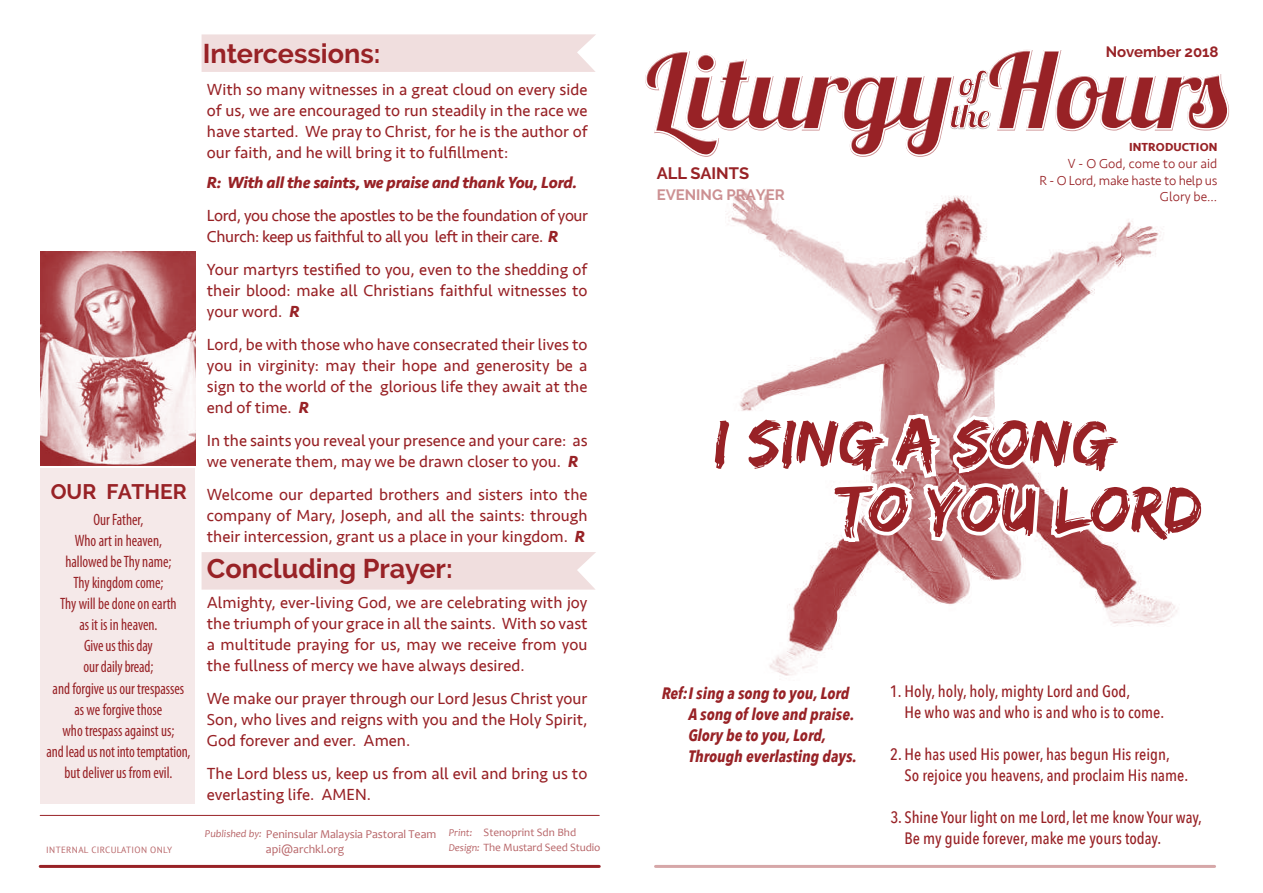
<style>
.page{position:relative;width:1263px;height:893px;background:#fff}
.page>*{position:absolute;margin:0;border:0;box-sizing:border-box;transform-origin:0 0}
.t1{font:67.5px/66.8px "Edo SZ";color:#982226}
.t2{font:700 27px "Raleway";color:#982226}
.t3{font:700 21px "Raleway";color:#982226}
.t4{font:16.5px/21px "Seravek";color:#982226;text-align:justify}
.t5{font:condensed 16.5px/21px "Myriad Pro";color:#982226;text-align:center;scale:.91 1}
.t6{font:500 16.5px/21px "Avenir Next Condensed";color:#982226}
.t7{font:16.5px/21px "Seravek";letter-spacing:-.025em;color:#982226}
.t8{font:italic 700 16.5px/21px "Avenir Next Condensed";color:#982226}
.t9{font:italic 700 16.5px "Seravek";letter-spacing:-.015em;color:#982226}
.t10{font:700 16.5px "Raleway";color:#982226}
.t11{font:700 15px "Raleway";color:#cc9092}
.t12{font:700 15px "Raleway";color:#982226}
.t13{font:300 13.5px/16.5px "Seravek";letter-spacing:-.01em;color:#982226;text-align:right}
.t14{font:12px "Candara";letter-spacing:-.01em;color:#b76467}
.t15{font:700 12px "Seravek";letter-spacing:.005em;color:#982226}
.t16{font:11.25px/15px "Candara";letter-spacing:-.01em;color:#b76467}
.t17{font:9px "PT Sans";letter-spacing:.04em;color:#b76467}
.s1{font-weight:700;font-style:italic}
.s2{font-style:italic;font-size:10.5px}
</style>
<div class="page">
<img style="left:725px;top:189px;width:452px;height:487px">
<div style="left:40px;top:468px;width:155px;height:335px;background:#f5e9e9"></div>
<div style="left:202px;top:34px;width:394px;height:38px;background:#f0dede"></div>
<div style="left:202px;top:552px;width:394px;height:38px;background:#f0dede"></div>
<hr style="left:40px;top:865px;width:559px;height:3px;background:#982226">
<hr style="left:655px;top:865px;width:559px;height:3px;background:#d6a7a8">
<svg style="left:645px;top:49px;width:583px;height:107px"></svg>
<svg style="left:949px;top:69px;width:42px;height:61px"></svg>
<hr style="left:40px;top:815px;width:559px;height:1px;background:#982226">
<img style="left:40px;top:251px;width:155px;height:214px">
<svg style="left:725px;top:385px;width:452px;height:168px"></svg>
<p class="t3" style="left:51px;top:480px;width:137px">OUR FATHER</p>
<p class="t5" style="left:47px;top:509px;width:160px">Our Father,<br>Who art in heaven,<br>hallowed beThy name;<br>Thy kingdom come;<br>Thy will be done on earth<br>as it is in heaven.<br>Giveus this day<br>our daily bread;<br>and forgive us our trespasses as we forgive those<br>who trespass against us; andleadus not intotemptation, but deliver us from evil.</p>
<h2 class="t2" style="left:203px;top:38px;width:179px">Intercessions:</h2>
<p class="t4" style="left:207px;top:79px;width:382px">With so many witnesses in a great cloud on every side of us, we are encouraged to run steadily in the race we have started. We pray to Christ, for he is the author of our faith, and he will bring it to fulfillment:</p>
<p class="t9" style="left:207px;top:169px;width:372px">R: With all the saints, we praise and thank You, Lord.</p>
<p class="t7" style="left:207px;top:205px;width:383px">Lord, you chose the apostles to be the foundation of your<br>Church: keep us faithful to all you left in their care. <span class="s1">R</span></p>
<p class="t4" style="left:207px;top:259px;width:382px">Your martyrs testified to you, even to the shedding of their blood: make all Christians faithful witnesses to your word. <span class="s1">R</span></p>
<p class="t4" style="left:207px;top:334px;width:382px">Lord, be with those who have consecrated their lives to you in virginity: may their hope and generosity be a sign to the world of the glorious life they await at the end of time. <span class="s1">R</span></p>
<p class="t4" style="left:207px;top:430px;width:382px">In the saints you reveal your presence and your care: as we venerate them, may we be drawn closer to you. <span class="s1">R</span></p>
<p class="t4" style="left:207px;top:484px;width:382px">Welcome our departed brothers and sisters into the company of Mary, Joseph, and all the saints: through their intercession, grant us a place in your kingdom. <span class="s1">R</span></p>
<h2 class="t2" style="left:207px;top:553px;width:247px">Concluding Prayer:</h2>
<p class="t4" style="left:207px;top:592px;width:382px">Almighty, ever-living God, we are celebrating with joy the triumph of your grace in all the saints. With so vast a multitude praying for us, may we receive from you the fullness of mercy we have always desired.</p>
<p class="t4" style="left:207px;top:688px;width:382px">We make our prayer through our Lord Jesus Christ your Son, who lives and reigns with you and the Holy Spirit, God forever and ever. Amen.</p>
<p class="t4" style="left:207px;top:763px;width:382px">The Lord bless us, keep us from all evil and bring us to everlasting life. AMEN.</p>
<p class="t14" style="left:205px;top:827px;width:233px"><span class="s2">Published by:</span> Peninsular Malaysia Pastoral Team</p>
<p class="t17" style="left:46px;top:844px;width:128px">INTERNAL CIRCULATION ONLY</p>
<p class="t14" style="left:266px;top:842px;width:80px">api@archkl.org</p>
<p class="t16" style="left:449px;top:825px;width:153px"><span class="s2">Print:</span> Stenoprint Sdn Bhd<br><span class="s2">Design:</span> The Mustard Seed Studio</p>
<p class="t12" style="left:1106px;top:43px;width:114px">November 2018</p>
<p class="t10" style="left:657px;top:164px;width:94px">ALL SAINTS</p>
<p class="t11" style="left:657px;top:186px;width:130px">EVENING PRAYER</p>
<p class="t15" style="left:1129px;top:138px;width:90px">INTRODUCTION</p>
<p class="t13" style="left:1039px;top:156px;width:180px">V - O God, come to our aid<br>R - O Lord, make haste to help us<br>Glory be...</p>
<h1 class="t1" style="left:837px;top:407px;width:366px;text-indent:-124px">I SING A SONG<br>TO YOU LORD</h1>
<p class="t8" style="left:688px;top:683px;width:170px;text-indent:-27px">Ref:I sing a song to you, Lord<br>A song of love and praise.<br>Glory be to you, Lord,<br>Through everlasting days.</p>
<p class="t6" style="left:904px;top:681px;width:261px;text-indent:-15px">1. Holy, holy, holy, mighty Lord and God,<br>He who was and who is and who is to come.</p>
<p class="t6" style="left:904px;top:744px;width:285px;text-indent:-14px">2. He has used His power, has begun His reign,<br>So rejoice you heavens, and proclaim His name.</p>
<p class="t6" style="left:904px;top:807px;width:299px;text-indent:-14px">3. Shine Your light on me Lord, let me know Your way,<br>Be my guide forever, make me yours today.</p>
</div>
